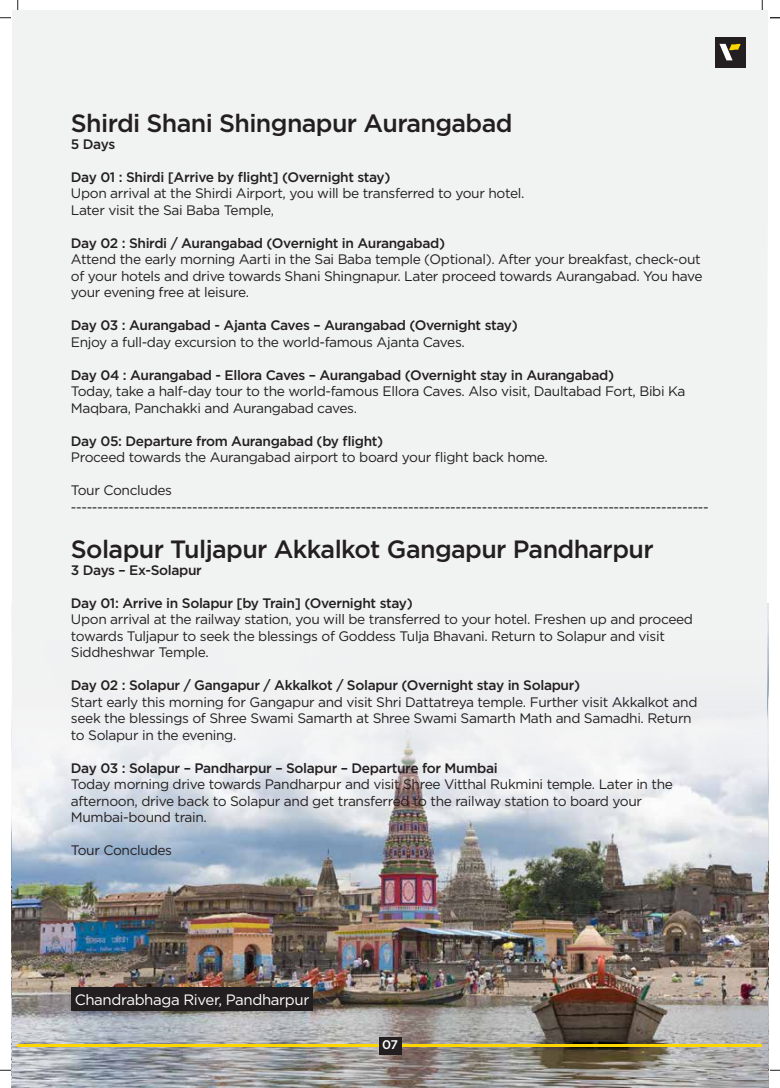
<style>
.page{position:relative;width:780px;height:1088px;background:#fff}
.page>*{position:absolute;margin:0;border:0;box-sizing:border-box;transform-origin:0 0}
.t1{font:500 25px "Gotham";letter-spacing:-.025em;color:#231f20}
.t2{font:15px "Gotham";letter-spacing:-.025em;color:#fff}
.t3{font:13.75px/16.5px "Gotham";letter-spacing:-.025em;color:#231f20}
.t4{font:500 13.75px "Gotham";letter-spacing:-.025em;color:#231f20}
.t5{font:500 12.5px "Gotham";color:#fff}
</style>
<div class="page">
<svg style="left:0;top:1069px;width:11px;height:2px"></svg>
<svg style="left:768px;top:1069px;width:12px;height:19px"></svg>
<svg style="left:757px;top:0;width:23px;height:19px"></svg>
<svg style="left:0;top:0;width:22px;height:19px"></svg>
<img style="left:11px;top:604px;width:757px;height:484px">
<img style="left:13px;top:621px;width:754px;height:458px">
<div style="left:13px;top:13px;width:753px;height:776px;background:#f1f2f2"></div>
<div style="left:715px;top:37px;width:30px;height:30px;background:#231f20"></div>
<svg style="left:719px;top:43px;width:21px;height:17px"></svg>
<div style="left:71px;top:987px;width:241px;height:23px;background:#231f20"></div>
<hr style="left:18px;top:1044px;width:744px;height:3px;background:#fdd600">
<div style="left:379px;top:1037px;width:22px;height:17px;background:#231f20"></div>
<h1 class="t1" style="left:71px;top:107px;width:443px">Shirdi Shani Shingnapur Aurangabad</h1>
<p class="t4" style="left:71px;top:135px;width:46px">5 Days</p>
<p class="t4" style="left:71px;top:168px;width:321px">Day 01 : Shirdi [Arrive by flight] (Overnight stay)</p>
<p class="t3" style="left:71px;top:185px;width:455px">Upon arrival at the Shirdi Airport, you will be transferred to your hotel.<br>Later visit the Sai Baba Temple,</p>
<p class="t4" style="left:71px;top:234px;width:375px">Day 02 : Shirdi / Aurangabad (Overnight in Aurangabad)</p>
<p class="t3" style="left:71px;top:251px;width:633px">Attend the early morning Aarti in the Sai Baba temple (Optional). After your breakfast, check-out of your hotels and drive towards Shani Shingnapur. Later proceed towards Aurangabad. You have your evening free at leisure.</p>
<p class="t4" style="left:71px;top:316px;width:448px">Day 03 : Aurangabad - Ajanta Caves – Aurangabad (Overnight stay)</p>
<p class="t3" style="left:71px;top:333px;width:395px">Enjoy a full-day excursion to the world-famous Ajanta Caves.</p>
<p class="t4" style="left:71px;top:366px;width:544px">Day 04 : Aurangabad - Ellora Caves – Aurangabad (Overnight stay in Aurangabad)</p>
<p class="t3" style="left:71px;top:383px;width:616px">Today, take a half-day tour to the world-famous Ellora Caves. Also visit, Daultabad Fort, Bibi Ka<br>Maqbara, Panchakki and Aurangabad caves.</p>
<p class="t4" style="left:71px;top:432px;width:314px">Day 05: Departure from Aurangabad (by flight)</p>
<p class="t3" style="left:71px;top:449px;width:478px">Proceed towards the Aurangabad airport to board your flight back home.</p>
<p class="t3" style="left:71px;top:482px;width:639px">Tour Concludes -------------------------------------------------------------------------------------------------------------------------</p>
<h1 class="t1" style="left:71px;top:533px;width:584px">Solapur Tuljapur Akkalkot Gangapur Pandharpur</h1>
<p class="t4" style="left:71px;top:561px;width:132px">3 Days – Ex-Solapur</p>
<p class="t4" style="left:71px;top:594px;width:343px">Day 01: Arrive in Solapur [by Train] (Overnight stay)</p>
<p class="t3" style="left:71px;top:611px;width:623px">Upon arrival at the railway station, you will be transferred to your hotel. Freshen up and proceed towards Tuljapur to seek the blessings of Goddess Tulja Bhavani. Return to Solapur and visit<br>Siddheshwar Temple.</p>
<p class="t4" style="left:71px;top:676px;width:510px">Day 02 : Solapur / Gangapur / Akkalkot / Solapur (Overnight stay in Solapur)</p>
<p class="t3" style="left:71px;top:693px;width:628px">Start early this morning for Gangapur and visit Shri Dattatreya temple. Further visit Akkalkot and seek the blessings of Shree Swami Samarth at Shree Swami Samarth Math and Samadhi. Return to Solapur in the evening.</p>
<p class="t4" style="left:71px;top:759px;width:428px">Day 03 : Solapur – Pandharpur – Solapur – Departure for Mumbai</p>
<p class="t3" style="left:71px;top:776px;width:603px">Today morning drive towards Pandharpur and visit Shree Vitthal Rukmini temple. Later in the afternoon, drive back to Solapur and get transferred to the railway station to board your<br>Mumbai-bound train.</p>
<p class="t3" style="left:71px;top:842px;width:103px">Tour Concludes</p>
<p class="t2" style="left:75px;top:989px;width:236px">Chandrabhaga River, Pandharpur</p>
<p class="t5" style="left:382px;top:1036px;width:18px">07</p>
</div>
